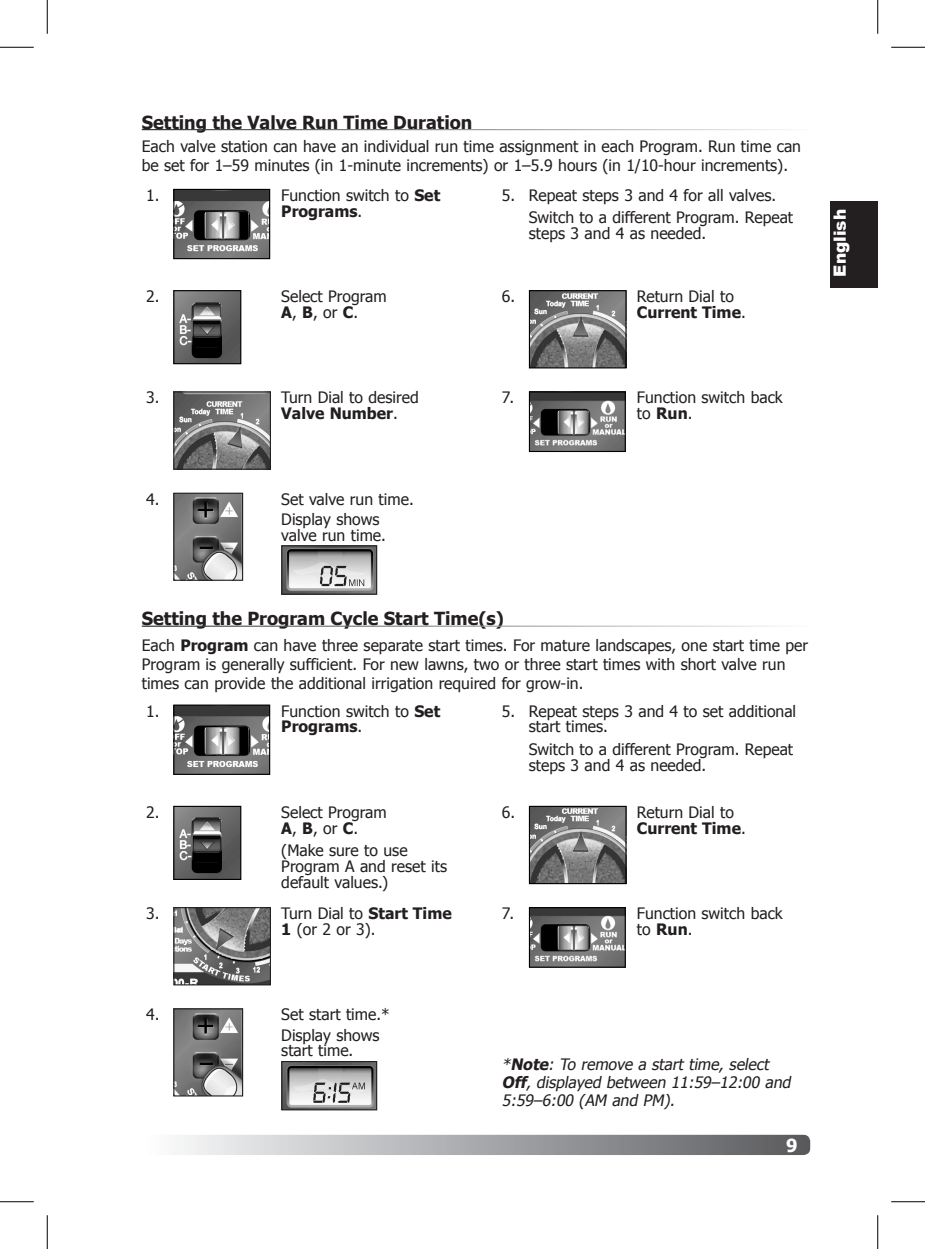
<style>
.page{position:relative;width:925px;height:1249px;background:#fff}
.page>*{position:absolute;margin:0;border:0;box-sizing:border-box;transform-origin:0 0}
.Section_Heading{font:700 18px "Tahoma";color:#231f20}
.t1{font:700 18px "Tahoma";color:#fff}
.t2{font:900 16.88px "Arial";color:#fff}
.t3{font:15.75px/15.8px "Tahoma";color:#231f20}
.Note{font:italic 15.75px/18px "Tahoma";color:#231f20}
.s1{font-weight:700}
</style>
<div class="page">
<div style="left:144px;top:1135px;width:666px;height:20px;background:linear-gradient(to right,#fbfcfd,#58595d);border-radius:7px"></div>
<img style="left:175px;top:191px;width:93px;height:66px">
<div style="left:173px;top:189px;width:97px;height:70px;border:1px solid #000"></div>
<img style="left:175px;top:292px;width:64px;height:70px">
<div style="left:173px;top:290px;width:68px;height:74px;border:1px solid #000"></div>
<img style="left:531px;top:292px;width:93px;height:74px">
<div style="left:529px;top:290px;width:97px;height:78px;border:1px solid #000"></div>
<img style="left:175px;top:393px;width:94px;height:75px">
<div style="left:173px;top:391px;width:98px;height:79px;border:1px solid #231f20"></div>
<svg style="left:528px;top:391px;width:98px;height:62px;background:#727272"></svg>
<img style="left:175px;top:495px;width:66px;height:84px">
<div style="left:173px;top:493px;width:70px;height:88px;border:1px solid #231f20"></div>
<img style="left:283px;top:547px;width:92px;height:46px">
<div style="left:281px;top:545px;width:96px;height:50px;border:1px solid #231f20"></div>
<img style="left:175px;top:706px;width:93px;height:67px">
<div style="left:173px;top:704px;width:97px;height:71px;border:1px solid #000"></div>
<img style="left:175px;top:808px;width:64px;height:70px">
<div style="left:173px;top:806px;width:68px;height:74px;border:1px solid #000"></div>
<img style="left:531px;top:808px;width:93px;height:74px">
<div style="left:529px;top:806px;width:97px;height:78px;border:1px solid #000"></div>
<img style="left:175px;top:909px;width:94px;height:74px">
<div style="left:173px;top:907px;width:98px;height:78px;border:1px solid #231f20"></div>
<svg style="left:528px;top:907px;width:98px;height:61px;background:#717171"></svg>
<img style="left:175px;top:1010px;width:66px;height:84px">
<div style="left:173px;top:1008px;width:70px;height:88px;border:1px solid #231f20"></div>
<img style="left:283px;top:1063px;width:92px;height:45px">
<div style="left:281px;top:1061px;width:96px;height:49px;border:1px solid #231f20"></div>
<div style="left:830px;top:200px;width:48px;height:87px;background:#231f20"></div>
<hr style="left:0;top:47px;width:34px;height:1px;background:#000">
<hr style="left:891px;top:47px;width:34px;height:1px;background:#000">
<hr style="left:0;top:1201px;width:34px;height:1px;background:#000">
<hr style="left:891px;top:1201px;width:34px;height:1px;background:#000">
<hr style="left:47px;top:0;width:1px;height:34px;background:#000">
<hr style="left:47px;top:1215px;width:1px;height:34px;background:#000">
<hr style="left:877px;top:0;width:1px;height:34px;background:#000">
<hr style="left:877px;top:1215px;width:1px;height:34px;background:#000">
<p class="Section_Heading" style="left:142px;top:109px;width:332px">Setting the Valve Run Time Duration</p>
<p class="t3" style="left:142px;top:136px;width:661px;line-height:18.9px">Each valve station can have an individual run time assignment in each Program. Run time can be set for 1–59 minutes (in 1-minute increments) or 1–5.9 hours (in 1/10-hour increments).</p>
<p class="t3" style="left:146px;top:187px;width:15px">1.</p>
<p class="t3" style="left:281px;top:187px;width:160px">Function switch to <span class="s1">Set<br>Programs</span>.</p>
<p class="t3" style="left:502px;top:187px;width:15px">5.</p>
<p class="t3" style="left:529px;top:187px;width:249px">Repeat steps 3 and 4 for all valves.</p>
<p class="t3" style="left:529px;top:209px;width:266px">Switch to a different Program. Repeat steps 3 and 4 as needed.</p>
<p class="t3" style="left:146px;top:288px;width:15px">2.</p>
<p class="t3" style="left:281px;top:288px;width:107px">Select Program<br><span class="s1">A</span>, <span class="s1">B</span>, or <span class="s1">C</span>.</p>
<p class="t3" style="left:502px;top:288px;width:15px">6.</p>
<p class="t3" style="left:637px;top:288px;width:110px">Return Dial to<br><span class="s1">Current Time</span>.</p>
<p class="t3" style="left:146px;top:389px;width:15px">3.</p>
<p class="t3" style="left:281px;top:389px;width:139px">Turn Dial to desired<br><span class="s1">Valve Number</span>.</p>
<p class="t3" style="left:502px;top:389px;width:14px">7.</p>
<p class="t3" style="left:637px;top:389px;width:147px">Function switch back to <span class="s1">Run</span>.</p>
<p class="t2" style="left:827px;top:277px;width:69px;rotate:-90deg">English</p>
<p class="t3" style="left:146px;top:490px;width:15px">4.</p>
<p class="t3" style="left:281px;top:490px;width:134px">Set valve run time.</p>
<p class="t3" style="left:281px;top:511px;width:106px">Display shows valve run time.</p>
<p class="Section_Heading" style="left:142px;top:606px;width:364px">Setting the Program Cycle Start Time(s)</p>
<p class="t3" style="left:142px;top:635px;width:668px;line-height:18.9px">Each <span class="s1">Program</span> can have three separate start times. For mature landscapes, one start time per<br>Program is generally sufficient. For new lawns, two or three start times with short valve run times can provide the additional irrigation required for grow-in.</p>
<p class="t3" style="left:146px;top:702px;width:15px">1.</p>
<p class="t3" style="left:281px;top:702px;width:160px">Function switch to <span class="s1">Set<br>Programs</span>.</p>
<p class="t3" style="left:502px;top:702px;width:15px">5.</p>
<p class="t3" style="left:529px;top:702px;width:269px">Repeat steps 3 and 4 to set additional start times.</p>
<p class="t3" style="left:529px;top:740px;width:266px">Switch to a different Program. Repeat steps 3 and 4 as needed.</p>
<p class="t3" style="left:146px;top:803px;width:15px">2.</p>
<p class="t3" style="left:281px;top:803px;width:107px">Select Program<br><span class="s1">A</span>, <span class="s1">B</span>, or <span class="s1">C</span>.</p>
<p class="t3" style="left:281px;top:842px;width:167px">(Make sure to use<br>Program A and reset its default values.)</p>
<p class="t3" style="left:502px;top:803px;width:15px">6.</p>
<p class="t3" style="left:637px;top:803px;width:110px">Return Dial to<br><span class="s1">Current Time</span>.</p>
<p class="t3" style="left:146px;top:905px;width:15px">3.</p>
<p class="t3" style="left:281px;top:905px;width:172px">Turn Dial to <span class="s1">Start Time<br>1</span> (or 2 or 3).</p>
<p class="t3" style="left:502px;top:905px;width:14px">7.</p>
<p class="t3" style="left:637px;top:905px;width:147px">Function switch back to <span class="s1">Run</span>.</p>
<p class="t3" style="left:146px;top:1006px;width:15px">4.</p>
<p class="t3" style="left:281px;top:1006px;width:110px">Set start time.*</p>
<p class="t3" style="left:281px;top:1026px;width:100px">Display shows start time.</p>
<p class="Note" style="left:502px;top:1054px;width:294px">*<span class="s1">Note</span>: To remove a start time, select<br><span class="s1">Off</span>, displayed between 11:59–12:00 and<br>5:59–6:00 (AM and PM).</p>
<p class="t1" style="left:786px;top:1132px;width:13px">9</p>
</div>
